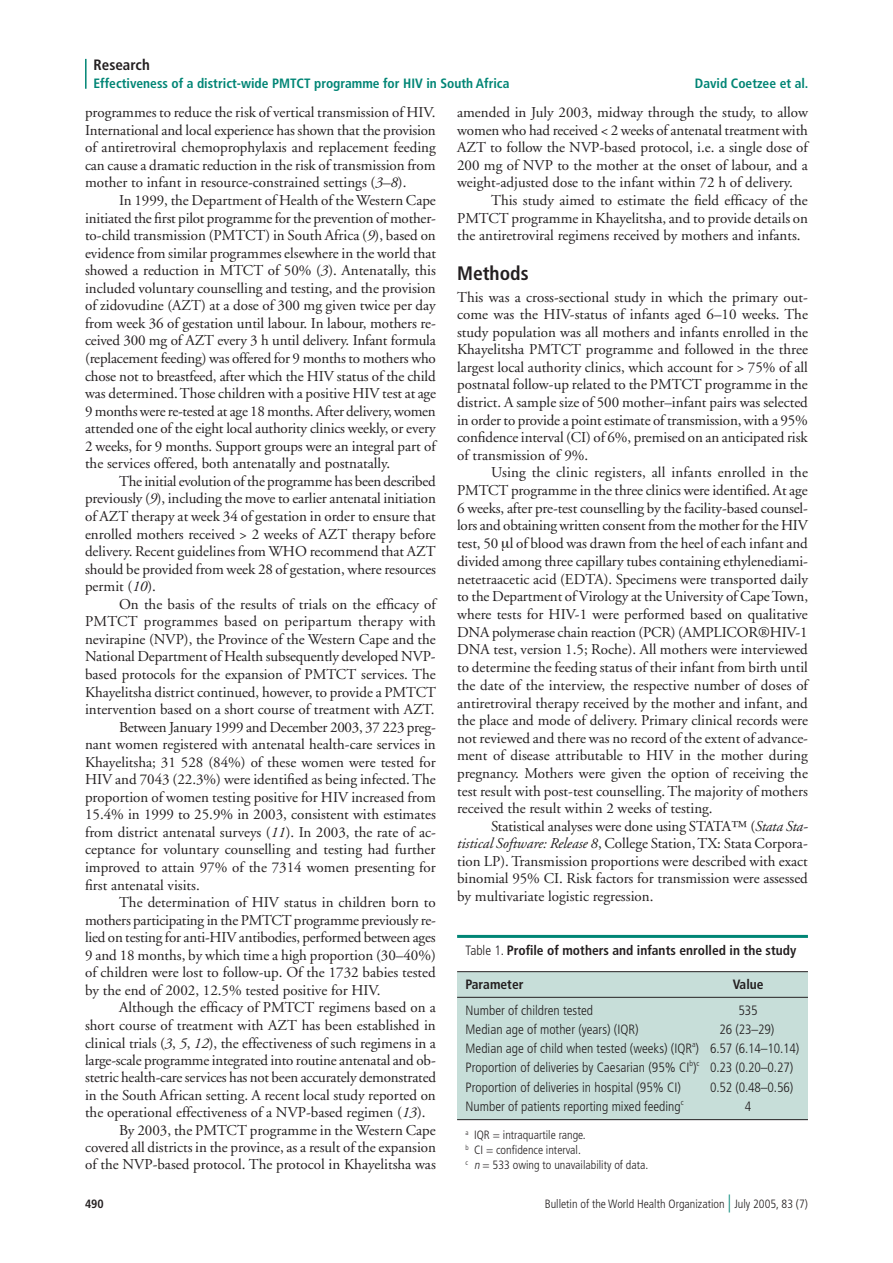
<style>
.page{position:relative;width:893px;height:1263px;background:#fff}
.page>*{position:absolute;margin:0;border:0;box-sizing:border-box;transform-origin:0 0}
.t1{font:700 condensed 19.5px "Frutiger";color:#231f20}
.t2{font:15px/17.5px "Adobe Garamond";color:#231f20;text-align:justify}
.t3{font:700 condensed 15px "Frutiger";color:#231f20}
.t4{font:300 condensed 13.5px/19.2px "Frutiger";color:#231f20}
.t5{font:700 condensed 13.5px "Frutiger";color:#008575}
.t6{font:700 condensed 13.5px "Frutiger";color:#231f20}
.t7{font:300 condensed 12px/15px "Frutiger";color:#231f20}
.t8{font:700 condensed 12px "Frutiger";color:#231f20}
.s1{font-style:italic}
.s2{font-weight:300}
.s3{font-size:18px;color:#008575}
</style>
<div class="page">
<hr style="left:85px;top:59px;width:2px;height:30px;background:#008575">
<div style="left:457px;top:972px;width:351px;height:148px;background:#c7ded9"></div>
<hr style="left:457px;top:935px;width:351px;height:3px;background:#008575">
<hr style="left:457px;top:971px;width:351px;height:1px;background:#231f20">
<hr style="left:457px;top:997px;width:351px;height:1px;background:#231f20">
<hr style="left:457px;top:1119px;width:351px;height:1px;background:#231f20">
<p class="t3" style="left:94px;top:56px;width:58px">Research</p>
<p class="t5" style="left:94px;top:75px;width:417px">Effectiveness of a district-wide PMTCT programme for HIV in South Africa</p>
<p class="t5" style="left:695px;top:75px;width:115px">David Coetzee et al.</p>
<p class="t2" style="left:85px;top:104px;width:352px">programmes to reduce the risk of vertical transmission of HIV.<br>International and local experience has shown that the provision of antiretroviral chemoprophylaxis and replacement feeding can cause a dramatic reduction in the risk of transmission from mother to infant in resource-constrained settings (<span class="s1">3–8</span>).</p>
<p class="t2" style="left:85px;top:192px;width:353px;text-indent:34px">In 1999, the Department of Health of the Western Cape initiated the first pilot programme for the prevention of mother&shy;to-child transmission (PMTCT) in South Africa (<span class="s1">9</span>), based on evidence from similar programmes elsewhere in the world that showed a reduction in MTCT of 50% (<span class="s1">3</span>). Antenatally, this included voluntary counselling and testing, and the provision of zidovudine (AZT) at a dose of 300 mg given twice per day from week 36 of gestation until labour. In labour, mothers re&shy;ceived 300 mg of AZT every 3 h until delivery. Infant formula (replacement feeding) was offered for 9 months to mothers who chose not to breastfeed, after which the HIV status of the child was determined. Those children with a positive HIV test at age 9 months were re-tested at age 18 months. After delivery, women attended one of the eight local authority clinics weekly, or every 2 weeks, for 9 months. Support groups were an integral part of the services offered, both antenatally and postnatally.</p>
<p class="t2" style="left:85px;top:473px;width:353px;text-indent:34px">The initial evolution of the programme has been described previously (<span class="s1">9</span>), including the move to earlier antenatal initiation of AZT therapy at week 34 of gestation in order to ensure that enrolled mothers received &gt; 2 weeks of AZT therapy before delivery. Recent guidelines from WHO recommend that AZT should be provided from week 28 of gestation, where resources permit (<span class="s1">10</span>).</p>
<p class="t2" style="left:119px;top:596px;width:318px">On the basis of the results of trials on the efficacy of</p>
<p class="t2" style="left:85px;top:613px;width:352px">PMTCT programmes based on peripartum therapy with</p>
<p class="t2" style="left:85px;top:631px;width:352px">nevirapine (NVP), the Province of the Western Cape and the</p>
<p class="t2" style="left:85px;top:648px;width:352px">National Department of Health subsequently developed NVP-</p>
<p class="t2" style="left:85px;top:666px;width:352px">based protocols for the expansion of PMTCT services. The</p>
<p class="t2" style="left:85px;top:683px;width:352px">Khayelitsha district continued, however, to provide a PMTCT</p>
<p class="t2" style="left:85px;top:701px;width:351px">intervention based on a short course of treatment with AZT.</p>
<p class="t2" style="left:119px;top:718px;width:318px">Between January 1999 and December 2003, 37 223 preg-</p>
<p class="t2" style="left:85px;top:736px;width:352px">nant women registered with antenatal health-care services in</p>
<p class="t2" style="left:85px;top:753px;width:352px">Khayelitsha; 31 528 (84%) of these women were tested for</p>
<p class="t2" style="left:85px;top:771px;width:352px">HIV and 7043 (22.3%) were identified as being infected. The</p>
<p class="t2" style="left:85px;top:789px;width:352px">proportion of women testing positive for HIV increased from</p>
<p class="t2" style="left:85px;top:806px;width:352px">15.4% in 1999 to 25.9% in 2003, consistent with estimates</p>
<p class="t2" style="left:85px;top:824px;width:352px">from district antenatal surveys (<span class="s1">11</span>). In 2003, the rate of ac-</p>
<p class="t2" style="left:85px;top:841px;width:352px">ceptance for voluntary counselling and testing had further</p>
<p class="t2" style="left:85px;top:859px;width:352px">improved to attain 97% of the 7314 women presenting for</p>
<p class="t2" style="left:85px;top:876px;width:116px">first antenatal visits.</p>
<p class="t2" style="left:119px;top:894px;width:318px">The determination of HIV status in children born to</p>
<p class="t2" style="left:85px;top:911px;width:352px">mothers participating in the PMTCT programme previously re-</p>
<p class="t2" style="left:85px;top:929px;width:352px">lied on testing for anti-HIV antibodies, performed between ages</p>
<p class="t2" style="left:85px;top:947px;width:352px">9 and 18 months, by which time a high proportion (30–40%)</p>
<p class="t2" style="left:85px;top:964px;width:352px">of children were lost to follow-up. Of the 1732 babies tested</p>
<p class="t2" style="left:85px;top:982px;width:297px">by the end of 2002, 12.5% tested positive for HIV.</p>
<p class="t2" style="left:119px;top:999px;width:318px">Although the efficacy of PMTCT regimens based on a</p>
<p class="t2" style="left:85px;top:1017px;width:352px">short course of treatment with AZT has been established in</p>
<p class="t2" style="left:85px;top:1034px;width:352px">clinical trials (<span class="s1">3</span>, <span class="s1">5</span>, <span class="s1">12</span>), the effectiveness of such regimens in a</p>
<p class="t2" style="left:85px;top:1052px;width:352px">large-scale programme integrated into routine antenatal and ob-</p>
<p class="t2" style="left:85px;top:1069px;width:352px">stetric health-care services has not been accurately demonstrated</p>
<p class="t2" style="left:85px;top:1086px;width:352px">in the South African setting. A recent local study reported on</p>
<p class="t2" style="left:85px;top:1104px;width:342px">the operational effectiveness of a NVP-based regimen (<span class="s1">13</span>).</p>
<p class="t2" style="left:119px;top:1121px;width:318px">By 2003, the PMTCT programme in the Western Cape</p>
<p class="t2" style="left:85px;top:1139px;width:352px">covered all districts in the province, as a result of the expansion</p>
<p class="t2" style="left:85px;top:1156px;width:352px">of the NVP-based protocol. The protocol in Khayelitsha was</p>
<p class="t2" style="left:457px;top:104px;width:352px">amended in July 2003, midway through the study, to allow women who had received &lt; 2 weeks of antenatal treatment with AZT to follow the NVP-based protocol, i.e. a single dose of 200 mg of NVP to the mother at the onset of labour, and a weight-adjusted dose to the infant within 72 h of delivery.</p>
<p class="t2" style="left:457px;top:192px;width:352px;text-indent:34px">This study aimed to estimate the field efficacy of the PMTCT programme in Khayelitsha, and to provide details on the antiretroviral regimens received by mothers and infants.</p>
<h1 class="t1" style="left:457px;top:262px;width:73px">Methods</h1>
<p class="t2" style="left:457px;top:289px;width:352px">This was a cross-sectional study in which the primary out&shy;come was the HIV-status of infants aged 6–10 weeks. The study population was all mothers and infants enrolled in the Khayelitsha PMTCT programme and followed in the three largest local authority clinics, which account for &gt; 75% of all postnatal follow-up related to the PMTCT programme in the district. A sample size of 500 mother–infant pairs was selected in order to provide a point estimate of transmission, with a 95% confidence interval (CI) of 6%, premised on an anticipated risk of transmission of 9%.</p>
<p class="t2" style="left:457px;top:464px;width:352px;text-indent:34px">Using the clinic registers, all infants enrolled in the PMTCT programme in the three clinics were identified. At age 6 weeks, after pre-test counselling by the facility-based counsel&shy;lors and obtaining written consent from the mother for the HIV test, 50 l of blood was drawn from the heel of each infant and divided among three capillary tubes containing ethylenediami&shy;netetraacetic acid (EDTA). Specimens were transported daily to the Department of Virology at the University of Cape Town, where tests for HIV-1 were performed based on qualitative DNA polymerase chain reaction (PCR) (AMPLICOR®HIV-1<br>DNA test, version 1.5; Roche). All mothers were interviewed to determine the feeding status of their infant from birth until the date of the interview, the respective number of doses of antiretroviral therapy received by the mother and infant, and the place and mode of delivery. Primary clinical records were not reviewed and there was no record of the extent of advance&shy;ment of disease attributable to HIV in the mother during pregnancy. Mothers were given the option of receiving the test result with post-test counselling. The majority of mothers received the result within 2 weeks of testing.</p>
<p class="t2" style="left:457px;top:817px;width:352px;text-indent:34px">Statistical analyses were done using STATA™ (<span class="s1">Stata Sta&shy;tistical Software: Release 8</span>, College Station, TX: Stata Corpora&shy;tion LP). Transmission proportions were described with exact binomial 95% CI. Risk factors for transmission were assessed by multivariate logistic regression.</p>
<p class="t6" style="left:466px;top:942px;width:332px"><span class="s2">Table 1.</span> Profile of mothers and infants enrolled in the study</p>
<p class="t6" style="left:466px;top:976px;width:59px">Parameter</p>
<p class="t6" style="left:733px;top:976px;width:32px">Value</p>
<p class="t4" style="left:466px;top:1000px;width:129px">Number of children tested</p>
<p class="t4" style="left:739px;top:1000px;width:21px">535</p>
<p class="t4" style="left:466px;top:1020px;width:174px">Median age of mother (years) (IQR)</p>
<p class="t4" style="left:466px;top:1020px;width:335px;text-indent:254px">26 (23–29)<br>Median age of child when tested (weeks) (IQR<sup>a</sup>) 6.57 (6.14–10.14)<br>Proportion of deliveries by Caesarian (95% CI<sup>b</sup>)<sup>c</sup> 0.23 (0.20–0.27)<br>Proportion of deliveries in hospital (95% CI)</p>
<p class="t4" style="left:710px;top:1077px;width:85px">0.52 (0.48–0.56)</p>
<p class="t4" style="left:466px;top:1097px;width:219px">Number of patients reporting mixed feeding<sup>c</sup></p>
<p class="t4" style="left:745px;top:1097px;width:8px">4</p>
<p class="t7" style="left:466px;top:1127px;width:184px"><sup>a</sup> IQR = intraquartile range.<br><sup>b</sup> CI = confidence interval.<br><sup>c</sup> <span class="s1">n</span> = 533 owing to unavailability of data.</p>
<p class="t8" style="left:85px;top:1197px;width:20px">490</p>
<p class="t7" style="left:545px;top:1197px;width:265px">Bulletin of the World Health Organization <span class="s3">|</span> July 2005, 83 (7)</p>
</div>
